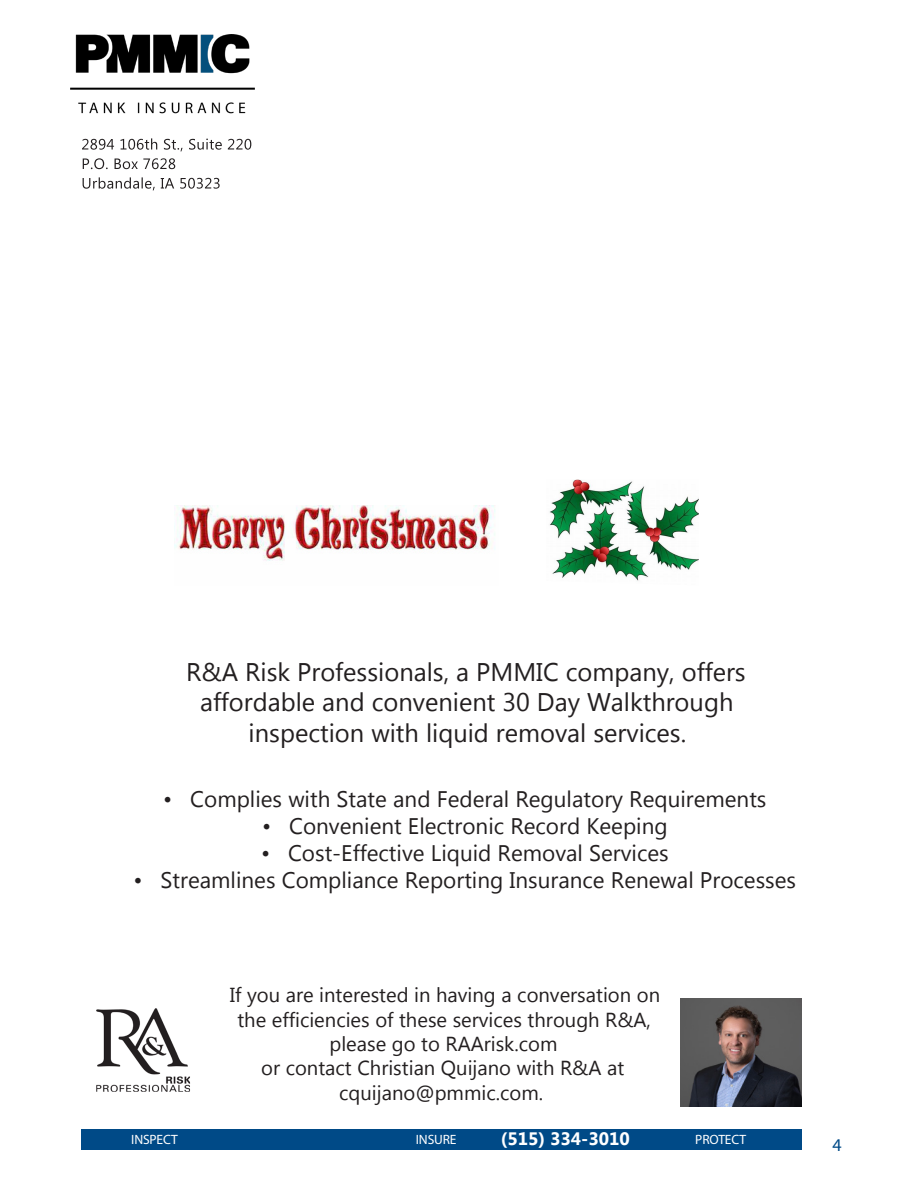
<style>
.page{position:relative;width:918px;height:1188px;background:#fff}
.page>*{position:absolute;margin:0;border:0;box-sizing:border-box;transform-origin:0 0}
.t1{font:25.5px/30.6px "Microsoft New Tai Lue";color:#231f20;text-align:center}
.t2{font:22.5px "Microsoft New Tai Lue";color:#231f20}
.t3{font:20.25px/24.3px "Microsoft New Tai Lue";color:#231f20;text-align:center}
.t4{font:700 18px "Microsoft New Tai Lue";color:#fff}
.t5{font:18px "Myriad Pro";color:#004a87}
.t6{font:13.5px "Myriad Pro";letter-spacing:-.01em;color:#fff}
</style>
<div class="page">
<svg style="left:83px;top:177px;width:137px;height:13px"></svg>
<svg style="left:83px;top:158px;width:92px;height:11px"></svg>
<svg style="left:82px;top:138px;width:169px;height:13px"></svg>
<div style="left:81px;top:1129px;width:720px;height:20px;background:#004a87"></div>
<img style="left:70px;top:34px;width:185px;height:80px">
<img style="left:96px;top:1008px;width:94px;height:84px">
<img style="left:680px;top:998px;width:121px;height:108px">
<img style="left:549px;top:480px;width:150px;height:101px">
<img style="left:174px;top:505px;width:321px;height:56px">
<p class="t1" style="left:186px;top:658px;width:561px">R&amp;A Risk Professionals, a PMMIC company, offers affordable and convenient 30 Day Walkthrough inspection with liquid removal services.</p>
<p class="t2" style="left:163px;top:787px;width:605px">• Complies with State and Federal Regulatory Requirements</p>
<p class="t2" style="left:262px;top:814px;width:407px">• Convenient Electronic Record Keeping</p>
<p class="t2" style="left:261px;top:841px;width:409px">• Cost-Effective Liquid Removal Services</p>
<p class="t2" style="left:134px;top:868px;width:664px">• Streamlines Compliance Reporting Insurance Renewal Processes</p>
<p class="t3" style="left:230px;top:985px;width:432px">If you are interested in having a conversation on the efficiencies of these services through R&amp;A,</p>
<p class="t3" style="left:330px;top:1033px;width:229px">please go to RAArisk.com</p>
<p class="t3" style="left:261px;top:1058px;width:364px">or contact Christian Quijano with R&amp;A at</p>
<p class="t3" style="left:339px;top:1082px;width:205px">cquijano@pmmic.com.</p>
<p class="t4" style="left:501px;top:1128px;width:131px">(515) 334-3010</p>
<p class="t6" style="left:131px;top:1131px;width:48px">INSPECT</p>
<p class="t6" style="left:416px;top:1131px;width:42px">INSURE</p>
<p class="t6" style="left:695px;top:1131px;width:52px">PROTECT</p>
<p class="t5" style="left:832px;top:1134px;width:11px">4</p>
</div>
